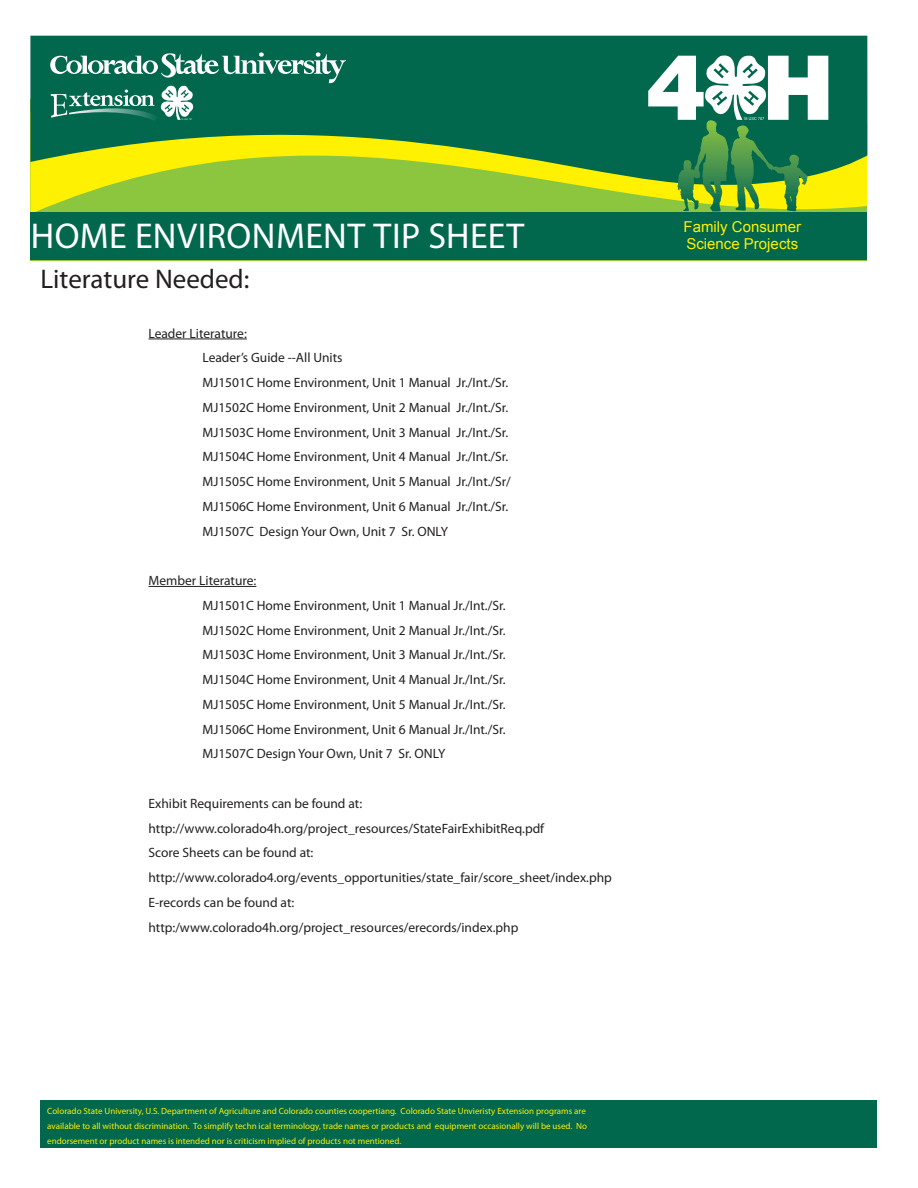
<style>
.page{position:relative;width:918px;height:1188px;background:#fff}
.page>*{position:absolute;margin:0;border:0;box-sizing:border-box;transform-origin:0 0}
.t1{font:36px "Myriad Pro";letter-spacing:.01em;color:#fff}
.body{font:27px "Myriad Pro";color:#231f20}
.t2{font:15px "Arial";color:#fff101}
.body-2{font:13.5px "Myriad Pro";color:#231f20}
.t3{font:9px/15px "Myriad Pro";color:#fff101}
</style>
<div class="page">
<svg style="left:30px;top:193px;width:837px;height:20px;background:#8cc339"></svg>
<svg style="left:30px;top:36px;width:837px;height:157px;background:#448e3c"></svg>
<svg style="left:50px;top:52px;width:296px;height:69px;background:#2e826c"></svg>
<div style="left:30px;top:213px;width:837px;height:47px;background:#01674d"></div>
<svg style="left:648px;top:53px;width:180px;height:158px"></svg>
<div style="left:40px;top:1100px;width:838px;height:48px;background:#01674d"></div>
<hr style="left:148px;top:339px;width:99px;height:1px;background:#231f20">
<hr style="left:148px;top:586px;width:108px;height:1px;background:#231f20">
<p class="t1" style="left:31px;top:214px;width:495px">HOME ENVIRONMENT TIP SHEET</p>
<p class="body" style="left:40px;top:262px;width:210px">Literature Needed:</p>
<p class="body-2" style="left:148px;top:325px;width:100px">Leader Literature:</p>
<p class="body-2" style="left:202px;top:349px;width:142px">Leader’s Guide --All Units</p>
<p class="body-2" style="left:202px;top:374px;width:307px">MJ1501C Home Environment, Unit 1 Manual Jr./Int./Sr.</p>
<p class="body-2" style="left:202px;top:399px;width:307px">MJ1502C Home Environment, Unit 2 Manual Jr./Int./Sr.</p>
<p class="body-2" style="left:202px;top:424px;width:307px">MJ1503C Home Environment, Unit 3 Manual Jr./Int./Sr.</p>
<p class="body-2" style="left:202px;top:448px;width:307px">MJ1504C Home Environment, Unit 4 Manual Jr./Int./Sr.</p>
<p class="body-2" style="left:202px;top:473px;width:310px">MJ1505C Home Environment, Unit 5 Manual Jr./Int./Sr/</p>
<p class="body-2" style="left:202px;top:498px;width:307px">MJ1506C Home Environment, Unit 6 Manual Jr./Int./Sr.</p>
<p class="body-2" style="left:202px;top:523px;width:247px">MJ1507C Design Your Own, Unit 7 Sr. ONLY</p>
<p class="body-2" style="left:148px;top:572px;width:109px">Member Literature:</p>
<p class="body-2" style="left:202px;top:597px;width:305px">MJ1501C Home Environment, Unit 1 Manual Jr./Int./Sr.</p>
<p class="body-2" style="left:202px;top:622px;width:305px">MJ1502C Home Environment, Unit 2 Manual Jr./Int./Sr.</p>
<p class="body-2" style="left:202px;top:646px;width:305px">MJ1503C Home Environment, Unit 3 Manual Jr./Int./Sr.</p>
<p class="body-2" style="left:202px;top:671px;width:305px">MJ1504C Home Environment, Unit 4 Manual Jr./Int./Sr.</p>
<p class="body-2" style="left:202px;top:696px;width:305px">MJ1505C Home Environment, Unit 5 Manual Jr./Int./Sr.</p>
<p class="body-2" style="left:202px;top:721px;width:305px">MJ1506C Home Environment, Unit 6 Manual Jr./Int./Sr.</p>
<p class="body-2" style="left:202px;top:745px;width:244px">MJ1507C Design Your Own, Unit 7 Sr. ONLY</p>
<p class="body-2" style="left:148px;top:795px;width:215px">Exhibit Requirements can be found at:</p>
<p class="body-2" style="left:148px;top:820px;width:397px">http://www.colorado4h.org/project_resources/StateFairExhibitReq.pdf</p>
<p class="body-2" style="left:148px;top:844px;width:166px">Score Sheets can be found at:</p>
<p class="body-2" style="left:148px;top:869px;width:465px">http://www.colorado4.org/events_opportunities/state_fair/score_sheet/index.php</p>
<p class="body-2" style="left:148px;top:894px;width:147px">E-records can be found at:</p>
<p class="body-2" style="left:148px;top:919px;width:371px">http:/www.colorado4h.org/project_resources/erecords/index.php</p>
<p class="t3" style="left:47px;top:1103px;width:541px">Colorado State University, U.S. Department of Agriculture and Colorado counties coopertiang. Colorado State Unvieristy Extension programs are available to all without discrimination. To simplify techn ical terminology, trade names or products and equipment occasionally will be used. No endorsement or product names is intended nor is criticism implied of products not mentioned.</p>
<p class="t2" style="left:684px;top:217px;width:119px">Family Consumer</p>
<p class="t2" style="left:686px;top:234px;width:113px">Science Projects</p>
</div>
